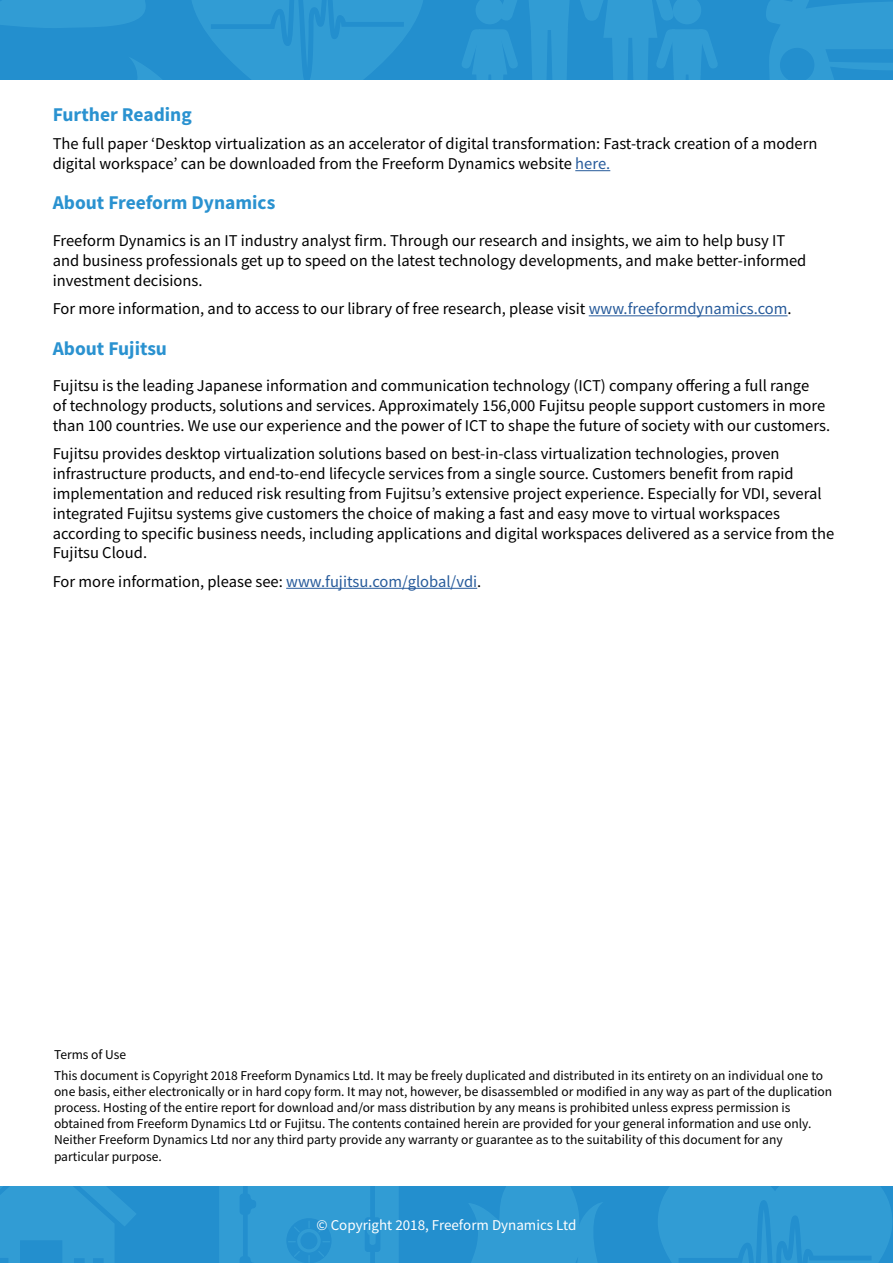
<style>
.page{position:relative;width:893px;height:1263px;background:#238fce}
.page>*{position:absolute;margin:0;border:0;box-sizing:border-box;transform-origin:0 0}
.t1{font:700 19.5px "Source Sans Pro";color:#2a92d0}
.t2{font:16.5px/19.8px "Source Sans Pro";color:#000}
.t3{font:15px "Source Sans Pro";color:#fff}
.t4{font:13.5px/16.2px "Source Sans Pro";color:#000}
.s1{color:#275b9b}
</style>
<div class="page">
<svg style="left:462px;top:0;width:255px;height:80px"></svg>
<svg style="left:0;top:0;width:145px;height:28px"></svg>
<svg style="left:192px;top:0;width:231px;height:80px"></svg>
<svg style="left:130px;top:56px;width:119px;height:24px"></svg>
<svg style="left:766px;top:0;width:127px;height:80px"></svg>
<svg style="left:0;top:1186px;width:136px;height:77px"></svg>
<svg style="left:658px;top:1186px;width:234px;height:77px"></svg>
<svg style="left:219px;top:1186px;width:180px;height:77px"></svg>
<svg style="left:469px;top:1186px;width:132px;height:77px"></svg>
<div style="left:0;top:80px;width:893px;height:1106px;background:#fff"></div>
<hr style="left:575px;top:170px;width:35px;height:1px;background:#275b9b">
<hr style="left:589px;top:315px;width:199px;height:1px;background:#275b9b">
<hr style="left:286px;top:588px;width:191px;height:1px;background:#275b9b">
<p class="t1" style="left:53px;top:101px;width:141px">Further Reading</p>
<p class="t2" style="left:53px;top:134px;width:766px">The full paper ‘Desktop virtualization as an accelerator of digital transformation: Fast-track creation of a modern digital workspace’ can be downloaded from the Freeform Dynamics website <span class="s1">here.</span></p>
<p class="t1" style="left:53px;top:190px;width:224px">About Freeform Dynamics</p>
<p class="t2" style="left:53px;top:231px;width:755px">Freeform Dynamics is an IT industry analyst firm. Through our research and insights, we aim to help busy IT and business professionals get up to speed on the latest technology developments, and make better-informed investment decisions.</p>
<p class="t2" style="left:53px;top:299px;width:740px">For more information, and to access to our library of free research, please visit <span class="s1">www.freeformdynamics.com</span>.</p>
<p class="t1" style="left:53px;top:335px;width:116px">About Fujitsu</p>
<p class="t2" style="left:53px;top:376px;width:779px">Fujitsu is the leading Japanese information and communication technology (ICT) company offering a full range<br>of technology products, solutions and services. Approximately 156,000 Fujitsu people support customers in more than 100 countries. We use our experience and the power of ICT to shape the future of society with our customers.</p>
<p class="t2" style="left:53px;top:444px;width:783px">Fujitsu provides desktop virtualization solutions based on best-in-class virtualization technologies, proven infrastructure products, and end-to-end lifecycle services from a single source. Customers benefit from rapid implementation and reduced risk resulting from Fujitsu’s extensive project experience. Especially for VDI, several integrated Fujitsu systems give customers the choice of making a fast and easy move to virtual workspaces according to specific business needs, including applications and digital workspaces delivered as a service from the Fujitsu Cloud.</p>
<p class="t2" style="left:53px;top:571px;width:430px">For more information, please see: <span class="s1">www.fujitsu.com/global/vdi</span>.</p>
<p class="t4" style="left:54px;top:1044px;width:770px;line-height:20.4px">Terms of Use<br>This document is Copyright 2018 Freeform Dynamics Ltd. It may be freely duplicated and distributed in its entirety on an individual one to</p>
<p class="t4" style="left:54px;top:1083px;width:780px">one basis, either electronically or in hard copy form. It may not, however, be disassembled or modified in any way as part of the duplication process. Hosting of the entire report for download and/or mass distribution by any means is prohibited unless express permission is obtained from Freeform Dynamics Ltd or Fujitsu. The contents contained herein are provided for your general information and use only.<br>Neither Freeform Dynamics Ltd nor any third party provide any warranty or guarantee as to the suitability of this document for any particular purpose.</p>
<p class="t3" style="left:317px;top:1215px;width:261px">© Copyright 2018, Freeform Dynamics Ltd</p>
</div>
